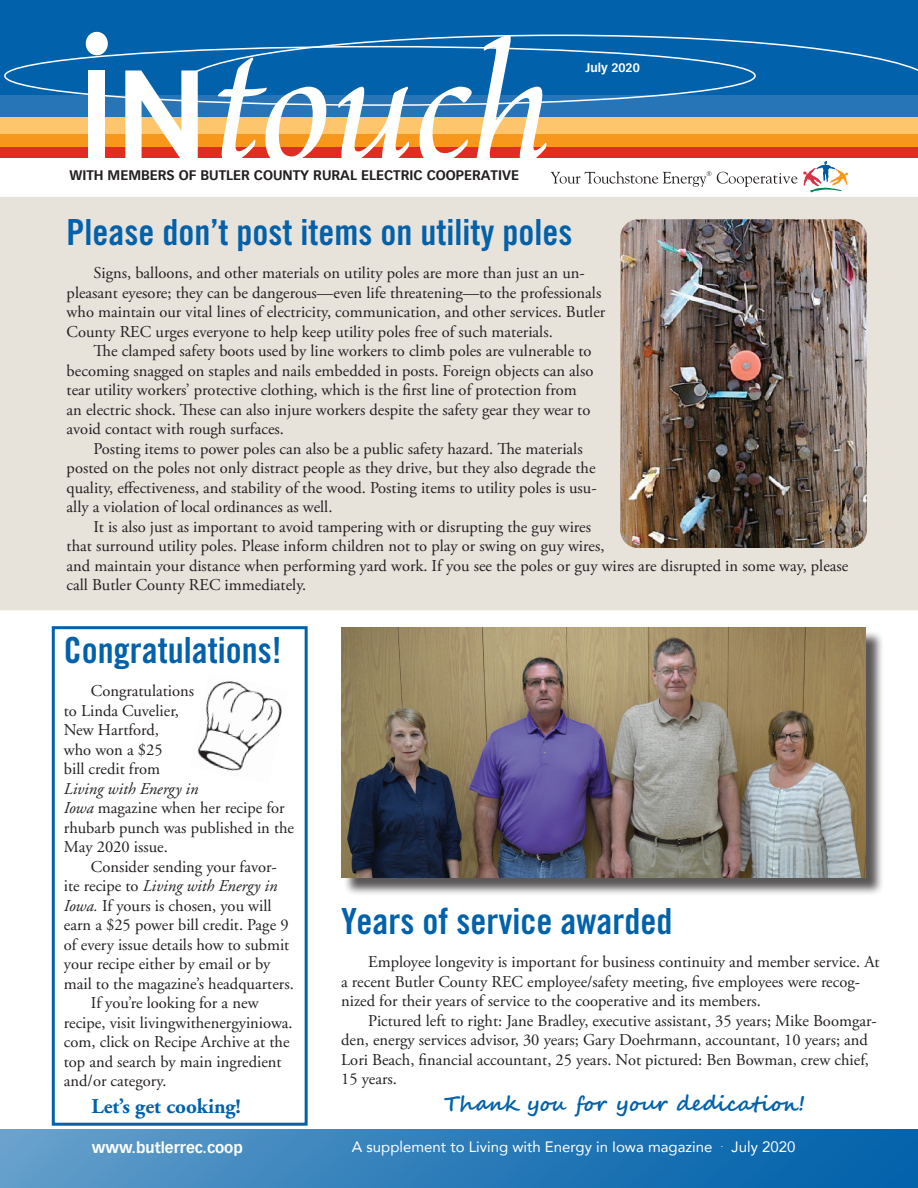
<style>
.page{position:relative;width:918px;height:1188px;background:#fff}
.page>*{position:absolute;margin:0;border:0;box-sizing:border-box;transform-origin:0 0}
.t1{font:36px "Trade Gothic LT Std Bd Cn 20";color:#0161aa}
.t2{font:700 21px "Segoe Script";color:#0161aa}
.t3{font:700 21px "Adobe Garamond";color:#0161aa}
.t4{font:16.5px/19.5px "Adobe Garamond Pro";color:#231f20}
.t5{font:16.5px/19.5px "Adobe Garamond";color:#231f20}
.t6{font:italic 16.5px "Adobe Garamond";color:#231f20}
.t7{font:15px "Avenir LT Com";color:#fff}
.t8{font:700 15px "Vectora Com";color:#fff}
.t9{font:700 13.5px "Vectora Com";color:#231f20}
.t10{font:700 12px "Vectora Com";color:#fff}
.s1{font-style:italic}
.s2{font-style:normal}
</style>
<div class="page">
<div style="left:0;top:0;width:918px;height:158px;background:#0161aa"></div>
<svg style="left:183px;top:35px;width:735px;height:60px"></svg>
<div style="left:0;top:133px;width:918px;height:16px;background:#f7981d"></div>
<div style="left:0;top:95px;width:918px;height:32px;background:#2774b6"></div>
<div style="left:0;top:147px;width:918px;height:11px;background:#e12c26"></div>
<div style="left:0;top:117px;width:918px;height:17px;background:#fec66c"></div>
<div style="left:0;top:1130px;width:918px;height:58px;background:linear-gradient(to right,#639ecb,#005ea9)"></div>
<div style="left:88px;top:70px;width:17px;height:90px;background:#fff"></div>
<svg style="left:125px;top:70px;width:73px;height:88px"></svg>
<svg style="left:218px;top:57px;width:108px;height:101px"></svg>
<svg style="left:338px;top:87px;width:71px;height:71px"></svg>
<svg style="left:419px;top:35px;width:127px;height:123px"></svg>
<div style="left:86px;top:32px;width:22px;height:23px;background:#fff;border-radius:50%"></div>
<div style="left:4px;top:46px;width:752px;height:60px;border:2px solid #fff;border-radius:50%"></div>
<svg style="left:803px;top:161px;width:45px;height:31px"></svg>
<svg style="left:551px;top:171px;width:160px;height:16px"></svg>
<svg style="left:717px;top:172px;width:80px;height:15px"></svg>
<div style="left:52px;top:626px;width:256px;height:500px;border:3px solid #0161aa"></div>
<div style="left:0;top:197px;width:918px;height:413px;background:#e7e2da"></div>
<img style="left:620px;top:219px;width:247px;height:329px">
<img style="left:197px;top:681px;width:85px;height:90px">
<div style="left:343px;top:630px;width:541px;height:266px;background:#231f20;opacity:.75"></div>
<img style="left:341px;top:628px;width:524px;height:250px">
<p class="t9" style="left:69px;top:167px;width:451px">WITH MEMBERS OF BUTLER COUNTY RURAL ELECTRIC COOPERATIVE</p>
<p class="t10" style="left:586px;top:60px;width:56px">July 2020</p>
<h1 class="t1" style="left:67px;top:210px;width:507px">Please don’t post items on utility poles</h1>
<p class="t4" style="left:67px;top:264px;width:540px;text-indent:27px">Signs, balloons, and other materials on utility poles are more than just an un&shy;pleasant eyesore; they can be dangerous—even life threatening—to the professionals who maintain our vital lines of electricity, communication, and other services. Butler County REC urges everyone to help keep utility poles free of such materials.</p>
<p class="t4" style="left:67px;top:342px;width:528px;text-indent:27px">The clamped safety boots used by line workers to climb poles are vulnerable to becoming snagged on staples and nails embedded in posts. Foreign objects can also tear utility workers’ protective clothing, which is the first line of protection from an electric shock. These can also injure workers despite the safety gear they wear to avoid contact with rough surfaces.</p>
<p class="t4" style="left:67px;top:439px;width:532px;text-indent:27px">Posting items to power poles can also be a public safety hazard. The materials posted on the poles not only distract people as they drive, but they also degrade the quality, effectiveness, and stability of the wood. Posting items to utility poles is usu&shy;ally a violation of local ordinances as well.</p>
<p class="t4" style="left:67px;top:517px;width:783px;text-indent:27px">It is also just as important to avoid tampering with or disrupting the guy wires<br>that surround utility poles. Please inform children not to play or swing on guy wires,<br>and maintain your distance when performing yard work. If you see the poles or guy wires are disrupted in some way, please call Butler County REC immediately.</p>
<h1 class="t1" style="left:64px;top:628px;width:219px">Congratulations!</h1>
<p class="t5" style="left:64px;top:682px;width:132px;text-indent:27px">Congratulations to Linda Cuvelier,<br>New Hartford,<br>who won a $25<br>bill credit from</p>
<p class="t5" style="left:64px;top:779px;width:232px"><span class="s1">Living with Energy in<br>Iowa</span> magazine when her recipe for rhubarb punch was published in the<br>May 2020 issue.</p>
<p class="t5" style="left:91px;top:857px;width:188px">Consider sending your favor-</p>
<p class="t6" style="left:64px;top:877px;width:215px"><span class="s2">ite recipe to</span> Living with Energy in</p>
<p class="t5" style="left:64px;top:896px;width:209px"><span class="s1">Iowa.</span> If yours is chosen, you will</p>
<p class="t5" style="left:64px;top:916px;width:226px">earn a $25 power bill credit. Page 9</p>
<p class="t5" style="left:64px;top:935px;width:227px">of every issue details how to submit</p>
<p class="t5" style="left:64px;top:955px;width:208px">your recipe either by email or by</p>
<p class="t5" style="left:64px;top:974px;width:231px">mail to the magazine’s headquarters.</p>
<p class="t5" style="left:91px;top:994px;width:169px">If you’re looking for a new</p>
<p class="t5" style="left:64px;top:1013px;width:230px">recipe, visit livingwithenergyiniowa.</p>
<p class="t5" style="left:64px;top:1033px;width:227px">com, click on Recipe Archive at the</p>
<p class="t5" style="left:64px;top:1052px;width:219px">top and search by main ingredient</p>
<p class="t5" style="left:64px;top:1072px;width:104px">and/or category.</p>
<p class="t3" style="left:91px;top:1095px;width:151px">Let’s get cooking!</p>
<h1 class="t1" style="left:341px;top:900px;width:333px">Years of service awarded</h1>
<p class="t4" style="left:341px;top:953px;width:540px;text-indent:27px">Employee longevity is important for business continuity and member service. At a recent Butler County REC employee/safety meeting, five employees were recog&shy;nized for their years of service to the cooperative and its members.</p>
<p class="t4" style="left:341px;top:1012px;width:537px;text-indent:27px">Pictured left to right: Jane Bradley, executive assistant, 35 years; Mike Boomgar&shy;den, energy services advisor, 30 years; Gary Doehrmann, accountant, 10 years; and Lori Beach, financial accountant, 25 years. Not pictured: Ben Bowman, crew chief, 15 years.</p>
<p class="t2" style="left:444px;top:1086px;width:363px">Thank you for your dedication!</p>
<p class="t8" style="left:92px;top:1138px;width:152px">www.butlerrec.coop</p>
<p class="t7" style="left:732px;top:1138px;width:65px">July 2020</p>
<p class="t7" style="left:352px;top:1138px;width:373px">A supplement to Living with Energy in Iowa magazine <sup>.</sup></p>
</div>
